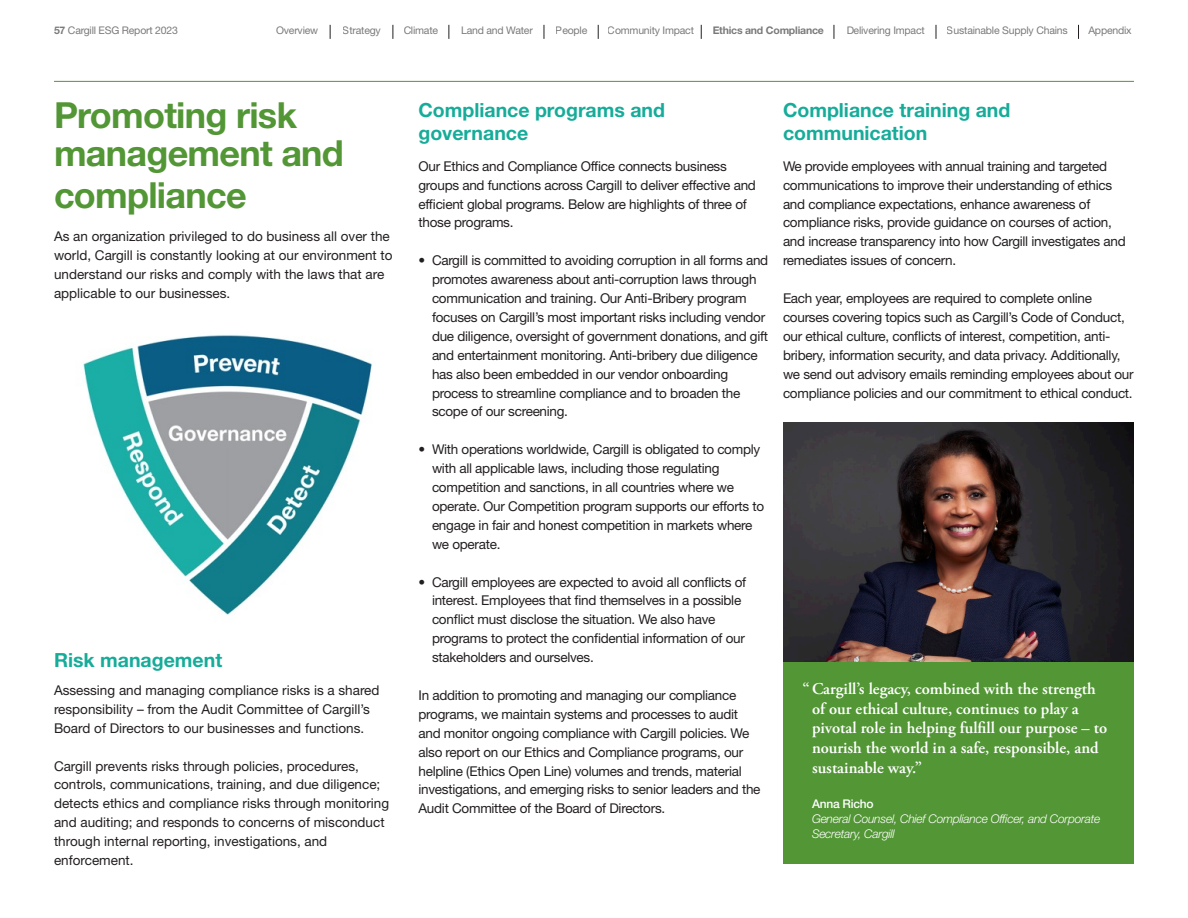
<style>
.page{position:relative;width:1188px;height:918px;background:#fff}
.page>*{position:absolute;margin:0;border:0;box-sizing:border-box;transform-origin:0 0}
.t1{font:700 36px/37.5px "Helvetica Neue LT Std";letter-spacing:-.02em;color:#529635}
.Subhead_2{font:700 19.5px/23.4px "Helvetica Neue LT Std";color:#16ac99}
.Body_Copy{font:700 19.5px "Helvetica Neue LT Std";color:#16ac99}
.Body{font:600 16.5px/19.8px "Adobe Garamond Pro";color:#fff}
.Body_Copy-2{font:13.5px/18.9px "Helvetica Neue LT Std";letter-spacing:-.02em;color:#231f20}
.Body_Copy-3{font:13.5px/18.9px "Helvetica Neue LT Std";color:#231f20}
.Body-2{font:italic 300 12px/15px "Helvetica Neue LT Std";letter-spacing:-.02em;color:#fff}
.t2{font:10.5px "Helvetica Neue LT Std";letter-spacing:-.02em;color:#231f20}
.t3{font:700 10.5px "Helvetica Neue LT Std";letter-spacing:-.02em;color:#231f20}
.s1{font-weight:700}
.s2{font-weight:500;font-style:normal}
</style>
<div class="page">
<svg style="left:701px;top:25px;width:1px;height:14px"></svg>
<svg style="left:834px;top:25px;width:1px;height:14px"></svg>
<svg style="left:393px;top:25px;width:1px;height:14px"></svg>
<svg style="left:448px;top:25px;width:1px;height:14px"></svg>
<svg style="left:544px;top:25px;width:1px;height:14px"></svg>
<svg style="left:598px;top:25px;width:1px;height:14px"></svg>
<svg style="left:936px;top:25px;width:1px;height:14px"></svg>
<svg style="left:1078px;top:25px;width:1px;height:14px"></svg>
<svg style="left:330px;top:25px;width:1px;height:14px"></svg>
<hr style="left:54px;top:81px;width:1080px;height:1px;background:#529635">
<img style="left:82px;top:335px;width:290px;height:280px">
<div style="left:783px;top:661px;width:351px;height:203px;background:#529635"></div>
<img style="left:783px;top:422px;width:351px;height:240px">
<p class="t2" style="left:54px;top:25px;width:125px"><span class="s1">57</span> Cargill ESG Report 2023</p>
<p class="t2" style="left:276px;top:25px;width:44px">Overview</p>
<p class="t2" style="left:343px;top:25px;width:39px">Strategy</p>
<p class="t2" style="left:404px;top:25px;width:36px">Climate</p>
<p class="t2" style="left:461px;top:25px;width:73px">Land and Water</p>
<p class="t2" style="left:556px;top:25px;width:33px">People</p>
<p class="t2" style="left:608px;top:25px;width:88px">Community Impact</p>
<p class="t3" style="left:713px;top:24px;width:113px">Ethics and Compliance</p>
<p class="t2" style="left:846px;top:25px;width:80px">Delivering Impact</p>
<p class="t2" style="left:947px;top:25px;width:122px">Sustainable Supply Chains</p>
<p class="t2" style="left:1088px;top:25px;width:45px">Appendix</p>
<p class="t1" style="left:54px;top:96px;width:291px">Promoting risk management and</p>
<p class="t1" style="left:54px;top:175px;width:194px">compliance</p>
<p class="Body_Copy-3" style="left:54px;top:227px;width:340px">As an organization privileged to do business all over the world, Cargill is constantly looking at our environment to understand our risks and comply with the laws that are applicable to our businesses.</p>
<p class="Body_Copy" style="left:54px;top:648px;width:170px">Risk management</p>
<p class="Body_Copy-3" style="left:54px;top:681px;width:327px">Assessing and managing compliance risks is a shared responsibility – from the Audit Committee of Cargill’s<br>Board of Directors to our businesses and functions.</p>
<p class="Body_Copy-3" style="left:54px;top:756px;width:337px">Cargill prevents risks through policies, procedures, controls, communications, training, and due diligence; detects ethics and compliance risks through monitoring and auditing; and responds to concerns of misconduct through internal reporting, investigations, and enforcement.</p>
<p class="Subhead_2" style="left:418px;top:97px;width:248px">Compliance programs and governance</p>
<p class="Body_Copy-2" style="left:418px;top:156px;width:339px">Our Ethics and Compliance Office connects business groups and functions across Cargill to deliver effective and efficient global programs. Below are highlights of three of those programs.</p>
<p class="Body_Copy-2" style="left:432px;top:251px;width:338px;text-indent:-14px">• Cargill is committed to avoiding corruption in all forms and promotes awareness about anti-corruption laws through communication and training. Our Anti-Bribery program focuses on Cargill’s most important risks including vendor due diligence, oversight of government donations, and gift and entertainment monitoring. Anti-bribery due diligence has also been embedded in our vendor onboarding process to streamline compliance and to broaden the scope of our screening.</p>
<p class="Body_Copy-2" style="left:432px;top:440px;width:334px;text-indent:-14px">• With operations worldwide, Cargill is obligated to comply with all applicable laws, including those regulating competition and sanctions, in all countries where we operate. Our Competition program supports our efforts to engage in fair and honest competition in markets where we operate.</p>
<p class="Body_Copy-2" style="left:432px;top:572px;width:316px;text-indent:-14px">• Cargill employees are expected to avoid all conflicts of interest. Employees that find themselves in a possible conflict must disclose the situation. We also have programs to protect the confidential information of our stakeholders and ourselves.</p>
<p class="Body_Copy-2" style="left:418px;top:686px;width:344px">In addition to promoting and managing our compliance programs, we maintain systems and processes to audit and monitor ongoing compliance with Cargill policies. We also report on our Ethics and Compliance programs, our helpline (Ethics Open Line) volumes and trends, material investigations, and emerging risks to senior leaders and the Audit Committee of the Board of Directors.</p>
<p class="Subhead_2" style="left:783px;top:97px;width:229px">Compliance training and communication</p>
<p class="Body_Copy-2" style="left:783px;top:156px;width:344px">We provide employees with annual training and targeted communications to improve their understanding of ethics and compliance expectations, enhance awareness of compliance risks, provide guidance on courses of action, and increase transparency into how Cargill investigates and remediates issues of concern.</p>
<p class="Body_Copy-2" style="left:783px;top:289px;width:352px">Each year, employees are required to complete online courses covering topics such as Cargill’s Code of Conduct, our ethical culture, conflicts of interest, competition, anti&shy;bribery, information security, and data privacy. Additionally, we send out advisory emails reminding employees about our compliance policies and our commitment to ethical conduct.</p>
<p class="Body" style="left:812px;top:679px;width:297px;text-indent:-10px">“Cargill’s legacy, combined with the strength of our ethical culture, continues to play a pivotal role in helping fulfill our purpose – to nourish the world in a safe, responsible, and sustainable way.”</p>
<p class="Body-2" style="left:812px;top:796px;width:290px"><span class="s2">Anna Richo<br></span>General Counsel, Chief Compliance Officer, and Corporate<br>Secretary, Cargill</p>
</div>
